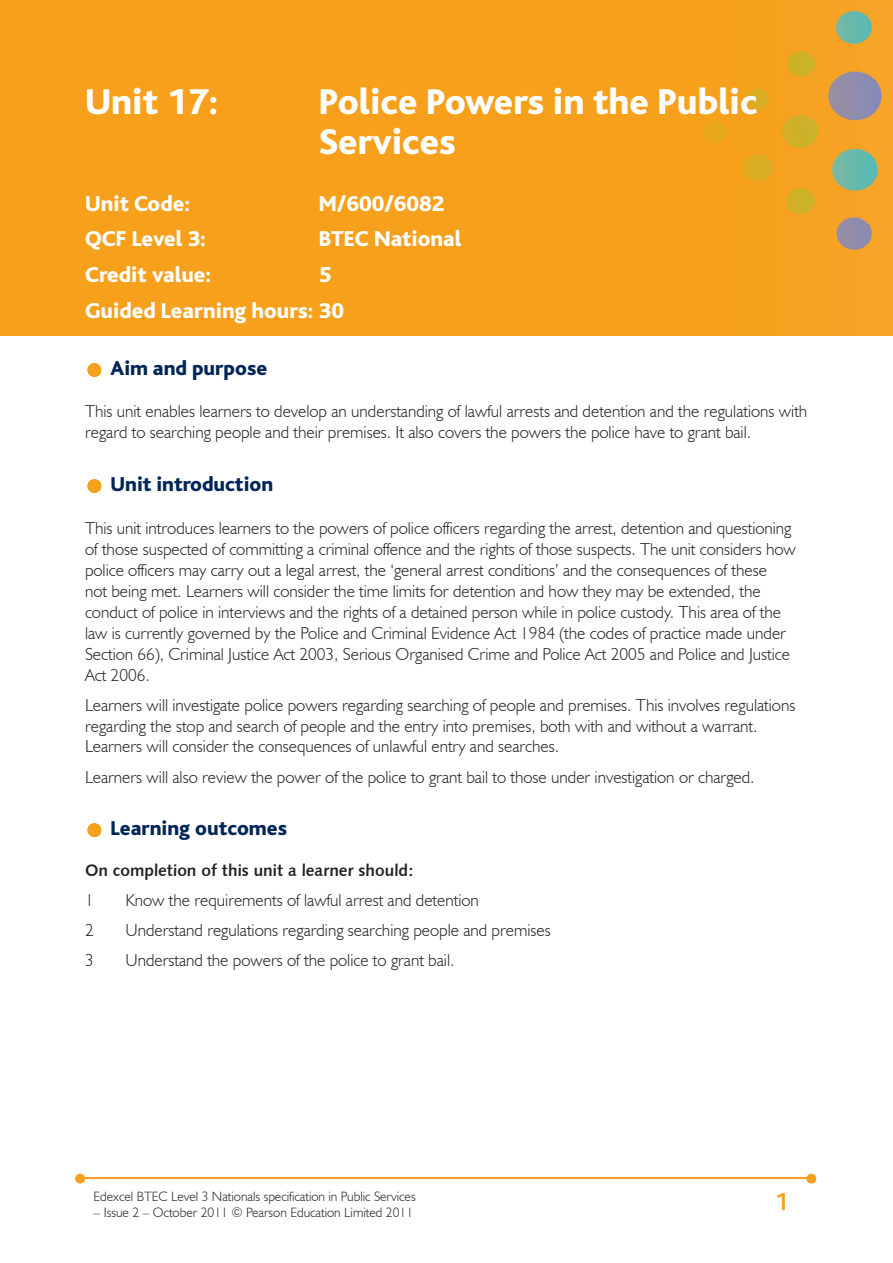
<style>
.page{position:relative;width:893px;height:1263px;background:#fff}
.page>*{position:absolute;margin:0;border:0;box-sizing:border-box;transform-origin:0 0}
.t1{font:800 37.5px/40.5px "Bliss";color:#fff}
.t2{font:700 25.5px "Bliss";color:#f6a01b}
.t3{font:800 22.5px/35.7px "Bliss";color:#fff}
.t4{font:800 21px "Bliss";color:#002556}
.t5{font:300 17.25px/21px "Humanist 521 BT";color:#231f20}
.t6{font:16.5px "Humanist 531 BT Bold A";color:#231f20}
.t7{font:300 13.5px "Humanist 521 BT";color:#231f20}
</style>
<div class="page">
<img style="left:0;top:0;width:893px;height:336px">
<hr style="left:83px;top:1178px;width:727px;height:1px;background:#f6a01b">
<svg style="left:806px;top:1174px;width:10px;height:9px"></svg>
<svg style="left:75px;top:1174px;width:10px;height:9px"></svg>
<svg style="left:88px;top:363px;width:13px;height:14px"></svg>
<svg style="left:88px;top:479px;width:13px;height:14px"></svg>
<svg style="left:88px;top:823px;width:13px;height:14px"></svg>
<h1 class="t1" style="left:85px;top:82px;width:135px">Unit 17:</h1>
<h1 class="t1" style="left:319px;top:82px;width:440px">Police Powers in the Public<br>Services</h1>
<h3 class="t3" style="left:85px;top:186px;width:107px">Unit Code:</h3>
<h3 class="t3" style="left:319px;top:186px;width:127px">M/600/6082</h3>
<h3 class="t3" style="left:85px;top:222px;width:122px">QCF Level 3:</h3>
<h3 class="t3" style="left:319px;top:222px;width:144px">BTEC National</h3>
<h3 class="t3" style="left:85px;top:257px;width:128px">Credit value:</h3>
<h3 class="t3" style="left:85px;top:257px;width:261px;text-indent:234px">5<br>Guided Learning hours: 30</h3>
<p class="t4" style="left:111px;top:357px;width:158px">Aim and purpose</p>
<p class="t5" style="left:85px;top:401px;width:724px">This unit enables learners to develop an understanding of lawful arrests and detention and the regulations with regard to searching people and their premises. It also covers the powers the police have to grant bail.</p>
<p class="t4" style="left:111px;top:473px;width:164px">Unit introduction</p>
<p class="t5" style="left:85px;top:517px;width:712px">This unit introduces learners to the powers of police officers regarding the arrest, detention and questioning of those suspected of committing a criminal offence and the rights of those suspects. The unit considers how police officers may carry out a legal arrest, the ‘general arrest conditions’ and the consequences of these<br>not being met. Learners will consider the time limits for detention and how they may be extended, the conduct of police in interviews and the rights of a detained person while in police custody. This area of the law is currently governed by the Police and Criminal Evidence Act 1984 (the codes of practice made under Section 66), Criminal Justice Act 2003, Serious Organised Crime and Police Act 2005 and Police and Justice Act 2006.</p>
<p class="t5" style="left:85px;top:694px;width:712px">Learners will investigate police powers regarding searching of people and premises. This involves regulations regarding the stop and search of people and the entry into premises, both with and without a warrant.<br>Learners will consider the consequences of unlawful entry and searches.</p>
<p class="t5" style="left:85px;top:766px;width:671px">Learners will also review the power of the police to grant bail to those under investigation or charged.</p>
<p class="t4" style="left:111px;top:817px;width:178px">Learning outcomes</p>
<p class="t6" style="left:85px;top:860px;width:330px">On completion of this unit a learner should:</p>
<p class="t5" style="left:85px;top:889px;width:10px">1</p>
<p class="t5" style="left:125px;top:889px;width:355px">Know the requirements of lawful arrest and detention</p>
<p class="t5" style="left:85px;top:919px;width:10px">2</p>
<p class="t5" style="left:125px;top:919px;width:427px">Understand regulations regarding searching people and premises</p>
<p class="t5" style="left:85px;top:949px;width:10px">3</p>
<p class="t5" style="left:125px;top:949px;width:330px">Understand the powers of the police to grant bail.</p>
<p class="t7" style="left:94px;top:1188px;width:324px">Edexcel BTEC Level 3 Nationals specification in Public Services</p>
<p class="t7" style="left:94px;top:1204px;width:321px">– Issue 2 – October 2011 © Pearson Education Limited 2011</p>
<h2 class="t2" style="left:775px;top:1188px;width:15px">1</h2>
</div>
